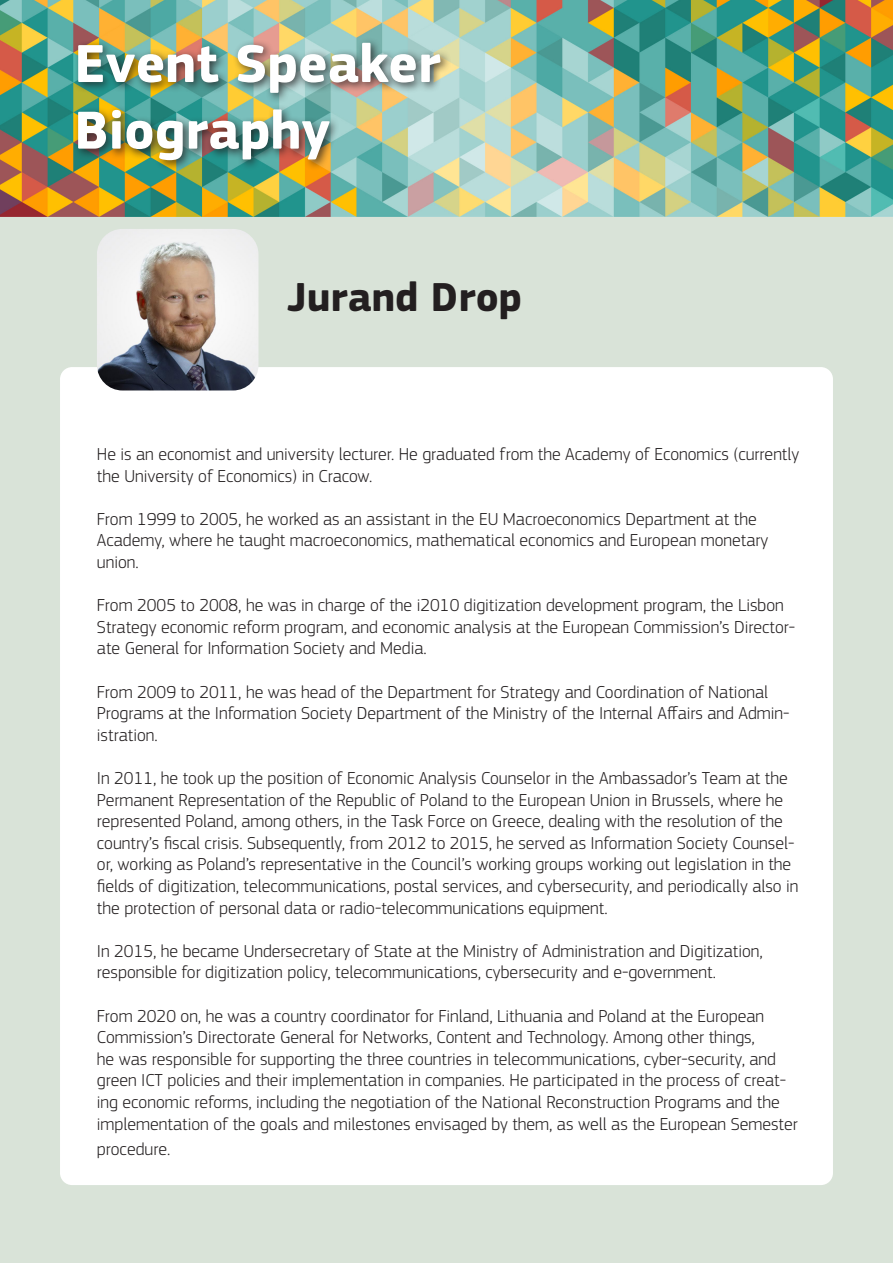
<style>
.page{position:relative;width:893px;height:1263px;background:#d9e3d8}
.page>*{position:absolute;margin:0;border:0;box-sizing:border-box;transform-origin:0 0}
.t1{font:700 55.5px/66.6px "EC Square Sans Pro";color:#fff}
.t2{font:700 42px "EC Square Sans Pro";color:#231f20}
.t3{font:300 18px/21.6px "EC Square Sans Pro";color:#231f20}
</style>
<div class="page">
<div style="left:54px;top:361px;width:785px;height:830px;background:#fff;border-radius:18px"></div>
<div style="left:48px;top:355px;width:797px;height:842px;border:12px solid #d9e3d8;border-radius:18px"></div>
<img style="left:0;top:0;width:893px;height:216px">
<img style="left:97px;top:229px;width:161px;height:161px">
<div style="left:73px;top:37px;width:379px;height:134px;background:#231f20;opacity:.81"></div>
<h1 class="t1" style="left:74px;top:32px;width:368px">Event Speaker<br>Biography</h1>
<h2 class="t2" style="left:287px;top:272px;width:236px">Jurand Drop</h2>
<p class="t3" style="left:97px;top:443px;width:704px">He is an economist and university lecturer. He graduated from the Academy of Economics (currently the University of Economics) in Cracow.</p>
<p class="t3" style="left:97px;top:508px;width:673px">From 1999 to 2005, he worked as an assistant in the EU Macroeconomics Department at the<br>Academy, where he taught macroeconomics, mathematical economics and European monetary union.</p>
<p class="t3" style="left:97px;top:594px;width:700px">From 2005 to 2008, he was in charge of the i2010 digitization development program, the Lisbon<br>Strategy economic reform program, and economic analysis at the European Commission’s Director&shy;ate General for Information Society and Media.</p>
<p class="t3" style="left:97px;top:681px;width:694px">From 2009 to 2011, he was head of the Department for Strategy and Coordination of National<br>Programs at the Information Society Department of the Ministry of the Internal Affairs and Admin&shy;istration.</p>
<p class="t3" style="left:97px;top:767px;width:703px">In 2011, he took up the position of Economic Analysis Counselor in the Ambassador’s Team at the Permanent Representation of the Republic of Poland to the European Union in Brussels, where he represented Poland, among others, in the Task Force on Greece, dealing with the resolution of the country’s fiscal crisis. Subsequently, from 2012 to 2015, he served as Information Society Counsel&shy;or, working as Poland’s representative in the Council’s working groups working out legislation in the fields of digitization, telecommunications, postal services, and cybersecurity, and periodically also in the protection of personal data or radio-telecommunications equipment.</p>
<p class="t3" style="left:97px;top:940px;width:667px">In 2015, he became Undersecretary of State at the Ministry of Administration and Digitization, responsible for digitization policy, telecommunications, cybersecurity and e-government.</p>
<p class="t3" style="left:97px;top:1005px;width:702px">From 2020 on, he was a country coordinator for Finland, Lithuania and Poland at the European Commission’s Directorate General for Networks, Content and Technology. Among other things,<br>he was responsible for supporting the three countries in telecommunications, cyber-security, and green ICT policies and their implementation in companies. He participated in the process of creat&shy;ing economic reforms, including the negotiation of the National Reconstruction Programs and the implementation of the goals and milestones envisaged by them, as well as the European Semester</p>
<p class="t3" style="left:97px;top:1138px;width:75px">procedure.</p>
</div>
